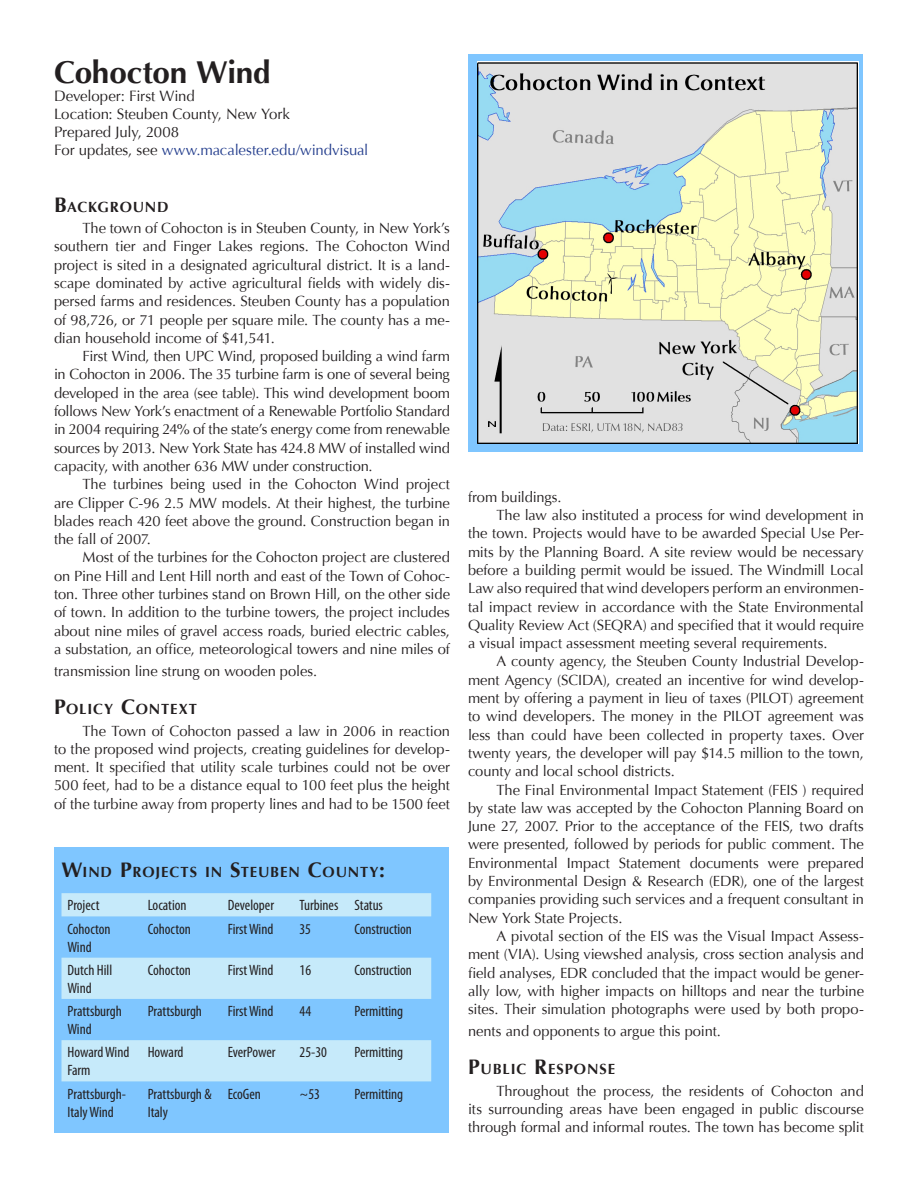
<style>
.page{position:relative;width:918px;height:1188px;background:#fff}
.page>*{position:absolute;margin:0;border:0;box-sizing:border-box;transform-origin:0 0}
.t1{font:700 31.5px "Optima";letter-spacing:-.005em;color:#231f20}
.Sidebar{font:condensed 15px/18px "Myriad Pro";color:#231f20}
.t2{font:15px "Optima";letter-spacing:-.005em;color:#231f20}
.t3{font:15px "Optima";letter-spacing:-.005em;color:#253f8e}
.text{font:14.7px/18.3px "Optima";letter-spacing:-.005em;color:#231f20;text-align:justify}
.Hed{font:700 14.7px "Optima";letter-spacing:.06em;color:#231f20}
.s1{color:#231f20}
.s2{font-size:21px}
</style>
<div class="page">
<div style="left:469px;top:55px;width:394px;height:397px;background:#7fc6ff"></div>
<div style="left:55px;top:848px;width:394px;height:285px;background:#7fc6ff"></div>
<svg style="left:62px;top:893px;width:369px;height:188px;fill:#c6eafa"></svg>
<img style="left:477px;top:62px;width:381px;height:382px">
<p class="t1" style="left:54px;top:54px;width:218px">Cohocton Wind</p>
<p class="t2" style="left:54px;top:87px;width:142px">Developer: First Wind</p>
<p class="t2" style="left:54px;top:105px;width:237px">Location: Steuben County, New York</p>
<p class="t2" style="left:54px;top:123px;width:127px">Prepared July, 2008</p>
<p class="t3" style="left:54px;top:141px;width:316px"><span class="s1">For updates, see</span> www.macalester.edu/windvisual</p>
<p class="Hed" style="left:54px;top:198px;width:116px"><span class="s2">B</span>ACKGROUND</p>
<p class="text" style="left:54px;top:219px;width:398px;text-indent:28px">The town of Cohocton is in Steuben County, in New York’s southern tier and Finger Lakes regions. The Cohocton Wind project is sited in a designated agricultural district. It is a land&shy;scape dominated by active agricultural fields with widely dis&shy;persed farms and residences. Steuben County has a population of 98,726, or 71 people per square mile. The county has a me&shy;dian household income of $41,541.</p>
<p class="text" style="left:54px;top:347px;width:398px;text-indent:28px">First Wind, then UPC Wind, proposed building a wind farm in Cohocton in 2006. The 35 turbine farm is one of several being developed in the area (see table). This wind development boom follows New York’s enactment of a Renewable Portfolio Standard in 2004 requiring 24% of the state’s energy come from renewable sources by 2013. New York State has 424.8 MW of installed wind capacity, with another 636 MW under construction.</p>
<p class="text" style="left:54px;top:475px;width:397px;text-indent:28px">The turbines being used in the Cohocton Wind project are Clipper C-96 2.5 MW models. At their highest, the turbine blades reach 420 feet above the ground. Construction began in the fall of 2007.</p>
<p class="text" style="left:54px;top:548px;width:398px;text-indent:28px">Most of the turbines for the Cohocton project are clustered on Pine Hill and Lent Hill north and east of the Town of Cohoc&shy;ton. Three other turbines stand on Brown Hill, on the other side of town. In addition to the turbine towers, the project includes about nine miles of gravel access roads, buried electric cables, a substation, an office, meteorological towers and nine miles of</p>
<p class="text" style="left:54px;top:662px;width:265px">transmission line strung on wooden poles.</p>
<p class="Hed" style="left:54px;top:701px;width:145px"><span class="s2">P</span>OLICY <span class="s2">C</span>ONTEXT</p>
<p class="text" style="left:54px;top:722px;width:398px;text-indent:28px">The Town of Cohocton passed a law in 2006 in reaction to the proposed wind projects, creating guidelines for develop&shy;ment. It specified that utility scale turbines could not be over 500 feet, had to be a distance equal to 100 feet plus the height of the turbine away from property lines and had to be 1500 feet</p>
<p class="Hed" style="left:62px;top:864px;width:325px"><span class="s2">W</span>IND <span class="s2">P</span>ROJECTS IN <span class="s2">S</span>TEUBEN <span class="s2">C</span>OUNTY<span class="s2">:</span></p>
<p class="Sidebar" style="left:68px;top:896px;width:33px">Project</p>
<p class="Sidebar" style="left:148px;top:896px;width:40px">Location</p>
<p class="Sidebar" style="left:228px;top:896px;width:48px">Developer</p>
<p class="Sidebar" style="left:300px;top:896px;width:40px">Turbines</p>
<p class="Sidebar" style="left:355px;top:896px;width:30px">Status</p>
<p class="Sidebar" style="left:68px;top:920px;width:45px">Cohocton<br>Wind</p>
<p class="Sidebar" style="left:148px;top:920px;width:45px">Cohocton</p>
<p class="Sidebar" style="left:228px;top:920px;width:47px">First Wind</p>
<p class="Sidebar" style="left:300px;top:920px;width:13px">35</p>
<p class="Sidebar" style="left:355px;top:920px;width:59px">Construction</p>
<p class="Sidebar" style="left:68px;top:961px;width:46px">Dutch Hill<br>Wind</p>
<p class="Sidebar" style="left:148px;top:961px;width:45px">Cohocton</p>
<p class="Sidebar" style="left:228px;top:961px;width:47px">First Wind</p>
<p class="Sidebar" style="left:300px;top:961px;width:13px">16</p>
<p class="Sidebar" style="left:355px;top:961px;width:59px">Construction</p>
<p class="Sidebar" style="left:68px;top:1002px;width:56px">Prattsburgh<br>Wind</p>
<p class="Sidebar" style="left:148px;top:1002px;width:56px">Prattsburgh</p>
<p class="Sidebar" style="left:228px;top:1002px;width:47px">First Wind</p>
<p class="Sidebar" style="left:300px;top:1002px;width:13px">44</p>
<p class="Sidebar" style="left:355px;top:1002px;width:50px">Permitting</p>
<p class="Sidebar" style="left:68px;top:1043px;width:63px">Howard Wind<br>Farm</p>
<p class="Sidebar" style="left:148px;top:1043px;width:37px">Howard</p>
<p class="Sidebar" style="left:228px;top:1043px;width:49px">EverPower</p>
<p class="Sidebar" style="left:300px;top:1043px;width:29px">25-30</p>
<p class="Sidebar" style="left:355px;top:1043px;width:50px">Permitting</p>
<p class="Sidebar" style="left:68px;top:1085px;width:60px">Prattsburgh-<br>Italy Wind</p>
<p class="Sidebar" style="left:148px;top:1085px;width:66px">Prattsburgh &amp;<br>Italy</p>
<p class="Sidebar" style="left:228px;top:1085px;width:35px">EcoGen</p>
<p class="Sidebar" style="left:300px;top:1085px;width:22px">~53</p>
<p class="Sidebar" style="left:355px;top:1085px;width:50px">Permitting</p>
<p class="text" style="left:468px;top:488px;width:95px">from buildings.</p>
<p class="text" style="left:468px;top:506px;width:398px;text-indent:28px">The law also instituted a process for wind development in the town. Projects would have to be awarded Special Use Per&shy;mits by the Planning Board. A site review would be necessary before a building permit would be issued. The Windmill Local Law also required that wind developers perform an environmen&shy;tal impact review in accordance with the State Environmental Quality Review Act (SEQRA) and specified that it would require a visual impact assessment meeting several requirements.</p>
<p class="text" style="left:468px;top:653px;width:398px;text-indent:28px">A county agency, the Steuben County Industrial Develop&shy;ment Agency (SCIDA), created an incentive for wind develop&shy;ment by offering a payment in lieu of taxes (PILOT) agreement to wind developers. The money in the PILOT agreement was less than could have been collected in property taxes. Over twenty years, the developer will pay $14.5 million to the town, county and local school districts.</p>
<p class="text" style="left:468px;top:781px;width:398px;text-indent:28px">The Final Environmental Impact Statement (FEIS ) required by state law was accepted by the Cohocton Planning Board on June 27, 2007. Prior to the acceptance of the FEIS, two drafts were presented, followed by periods for public comment. The Environmental Impact Statement documents were prepared by Environmental Design &amp; Research (EDR), one of the largest companies providing such services and a frequent consultant in New York State Projects.</p>
<p class="text" style="left:468px;top:927px;width:398px;text-indent:28px">A pivotal section of the EIS was the Visual Impact Assess&shy;ment (VIA). Using viewshed analysis, cross section analysis and field analyses, EDR concluded that the impact would be gener&shy;ally low, with higher impacts on hilltops and near the turbine sites. Their simulation photographs were used by both propo-</p>
<p class="text" style="left:468px;top:1022px;width:254px">nents and opponents to argue this point.</p>
<p class="Hed" style="left:468px;top:1061px;width:149px"><span class="s2">P</span>UBLIC <span class="s2">R</span>ESPONSE</p>
<p class="text" style="left:468px;top:1082px;width:397px;text-indent:28px">Throughout the process, the residents of Cohocton and its surrounding areas have been engaged in public discourse through formal and informal routes. The town has become split</p>
</div>
